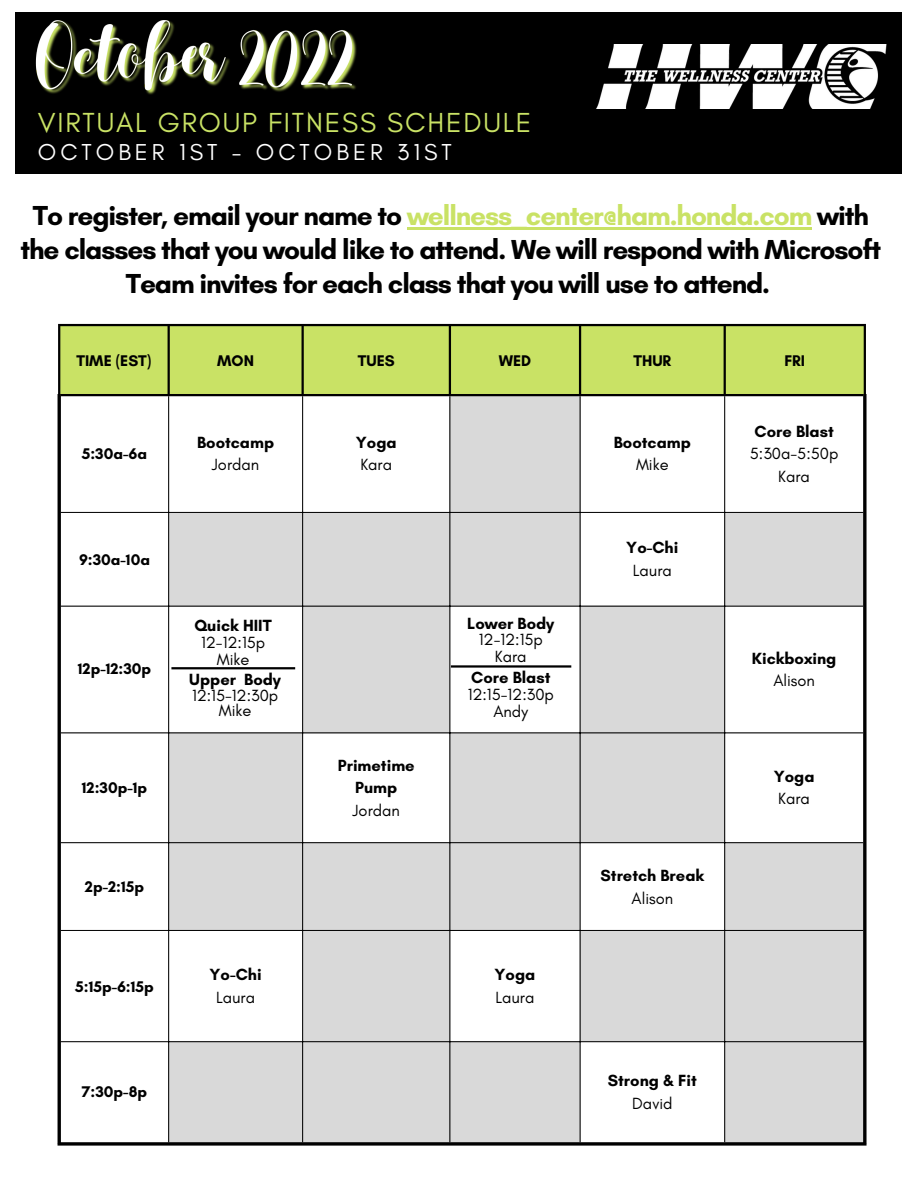
<style>
.page{position:relative;width:918px;height:1188px;background:#fff}
.page>*{position:absolute;margin:0;border:0;box-sizing:border-box;transform-origin:0 0}
.t1{font:700 28.05px/33.8px "Glacial Indifference";letter-spacing:-.04em;color:#000;text-align:center}
.t2{font:28.05px "Glacial Indifference";letter-spacing:.065em;color:#c9e265}
.t3{font:23.4px "Glacial Indifference";letter-spacing:.17em;color:#fff}
.t4{font:700 16.5px/22.5px "Glacial Indifference";color:#000;text-align:center}
.t5{font:16.5px/16.8px "Glacial Indifference";color:#000;text-align:center}
.t6{font:700 15.75px "Glacial Indifference";color:#000}
.s1{color:#c9e265}
</style>
<div class="page">
<div style="left:16px;top:12px;width:886px;height:162px;background:#000"></div>
<img style="left:596px;top:44px;width:290px;height:64px">
<div style="left:60px;top:326px;width:804px;height:68px;background:#c9e265"></div>
<svg style="left:169px;top:396px;width:694px;height:746px;fill:#d9d9d9"></svg>
<svg style="left:450px;top:607px;width:413px;height:535px;fill:#d9d9d9"></svg>
<hr style="left:168px;top:396px;width:1px;height:746px;background:#000">
<hr style="left:302px;top:396px;width:1px;height:746px;background:#000">
<hr style="left:449px;top:396px;width:1px;height:746px;background:#000">
<hr style="left:580px;top:396px;width:1px;height:746px;background:#000">
<hr style="left:724px;top:396px;width:1px;height:746px;background:#000">
<hr style="left:61px;top:512px;width:802px;height:1px;background:#000">
<hr style="left:61px;top:606px;width:802px;height:1px;background:#000">
<hr style="left:61px;top:732px;width:802px;height:1px;background:#000">
<hr style="left:61px;top:842px;width:802px;height:1px;background:#000">
<hr style="left:61px;top:930px;width:802px;height:1px;background:#000">
<hr style="left:61px;top:1041px;width:802px;height:1px;background:#000">
<hr style="left:58px;top:326px;width:2px;height:68px;background:#000">
<hr style="left:168px;top:326px;width:2px;height:68px;background:#000">
<hr style="left:302px;top:326px;width:2px;height:68px;background:#000">
<hr style="left:449px;top:326px;width:2px;height:68px;background:#000">
<hr style="left:579px;top:326px;width:2px;height:68px;background:#000">
<hr style="left:724px;top:326px;width:2px;height:68px;background:#000">
<hr style="left:864px;top:326px;width:2px;height:68px;background:#000">
<hr style="left:58px;top:324px;width:808px;height:2px;background:#000">
<hr style="left:61px;top:394px;width:802px;height:2px;background:#000">
<hr style="left:58px;top:394px;width:3px;height:748px;background:#000">
<svg style="left:863px;top:394px;width:4px;height:748px;background:#262626"></svg>
<svg style="left:58px;top:1142px;width:809px;height:4px;background:#252525"></svg>
<hr style="left:451px;top:665px;width:120px;height:3px;background:#000">
<hr style="left:171px;top:667px;width:124px;height:2px;background:#000">
<img style="left:35px;top:20px;width:322px;height:75px">
<hr style="left:407px;top:227px;width:404px;height:3px;background:#c9e265">
<p class="t2" style="left:38px;top:105px;width:495px">VIRTUAL GROUP FITNESS SCHEDULE</p>
<p class="t3" style="left:38px;top:138px;width:416px">OCTOBER 1ST - OCTOBER 31ST</p>
<p class="t1" style="left:20px;top:198px;width:862px">To register, email your name to <span class="s1">wellness_center@ham.honda.com</span> with the classes that you would like to attend. We will respond with Microsoft<br>Team invites for each class that you will use to attend.</p>
<p class="t6" style="left:76px;top:351px;width:77px">TIME (EST)</p>
<p class="t6" style="left:217px;top:351px;width:38px">MON</p>
<p class="t6" style="left:358px;top:351px;width:38px">TUES</p>
<p class="t6" style="left:499px;top:351px;width:34px">WED</p>
<p class="t6" style="left:633px;top:351px;width:39px">THUR</p>
<p class="t6" style="left:784px;top:351px;width:22px">FRI</p>
<p class="t6" style="left:82px;top:444px;width:67px">5:30a-6a</p>
<p class="t6" style="left:79px;top:550px;width:73px">9:30a-10a</p>
<p class="t6" style="left:78px;top:659px;width:75px">12p-12:30p</p>
<p class="t6" style="left:82px;top:778px;width:67px">12:30p-1p</p>
<p class="t6" style="left:85px;top:877px;width:61px">2p-2:15p</p>
<p class="t6" style="left:75px;top:977px;width:80px">5:15p-6:15p</p>
<p class="t6" style="left:82px;top:1082px;width:67px">7:30p-8p</p>
<p class="t4" style="left:197px;top:431px;width:79px">Bootcamp</p>
<p class="t5" style="left:212px;top:456px;width:49px">Jordan</p>
<p class="t4" style="left:195px;top:614px;width:79px">Quick HIIT</p>
<p class="t5" style="left:201px;top:634px;width:66px">12-12:15p<br>Mike</p>
<p class="t4" style="left:189px;top:668px;width:93px">Upper Body</p>
<p class="t5" style="left:192px;top:687px;width:88px;line-height:15.8px">12:15-12:30p<br>Mike</p>
<p class="t4" style="left:210px;top:963px;width:54px">Yo-Chi</p>
<p class="t5" style="left:216px;top:989px;width:41px">Laura</p>
<p class="t4" style="left:356px;top:431px;width:42px">Yoga</p>
<p class="t5" style="left:360px;top:456px;width:33px">Kara</p>
<p class="t4" style="left:338px;top:754px;width:78px">Primetime<br>Pump</p>
<p class="t5" style="left:353px;top:801px;width:49px">Jordan</p>
<p class="t4" style="left:467px;top:612px;width:89px">Lower Body</p>
<p class="t5" style="left:479px;top:631px;width:66px">12-12:15p<br>Kara</p>
<p class="t4" style="left:471px;top:666px;width:81px">Core Blast</p>
<p class="t5" style="left:468px;top:686px;width:88px">12:15-12:30p<br>Andy</p>
<p class="t4" style="left:495px;top:963px;width:42px">Yoga</p>
<p class="t5" style="left:495px;top:989px;width:41px">Laura</p>
<p class="t4" style="left:614px;top:431px;width:79px">Bootcamp</p>
<p class="t5" style="left:636px;top:456px;width:34px">Mike</p>
<p class="t4" style="left:626px;top:536px;width:54px">Yo-Chi</p>
<p class="t5" style="left:633px;top:562px;width:41px">Laura</p>
<p class="t4" style="left:601px;top:864px;width:105px">Stretch Break</p>
<p class="t5" style="left:632px;top:890px;width:43px">Alison</p>
<p class="t4" style="left:755px;top:420px;width:81px">Core Blast</p>
<p class="t5" style="left:750px;top:442px;width:90px;line-height:22.5px">5:30a-5:50p<br>Kara</p>
<p class="t4" style="left:752px;top:647px;width:86px">Kickboxing</p>
<p class="t5" style="left:773px;top:672px;width:43px">Alison</p>
<p class="t4" style="left:774px;top:765px;width:42px">Yoga</p>
<p class="t5" style="left:778px;top:790px;width:33px">Kara</p>
<p class="t4" style="left:608px;top:1069px;width:91px">Strong &amp; Fit</p>
<p class="t5" style="left:632px;top:1094px;width:42px">David</p>
</div>
